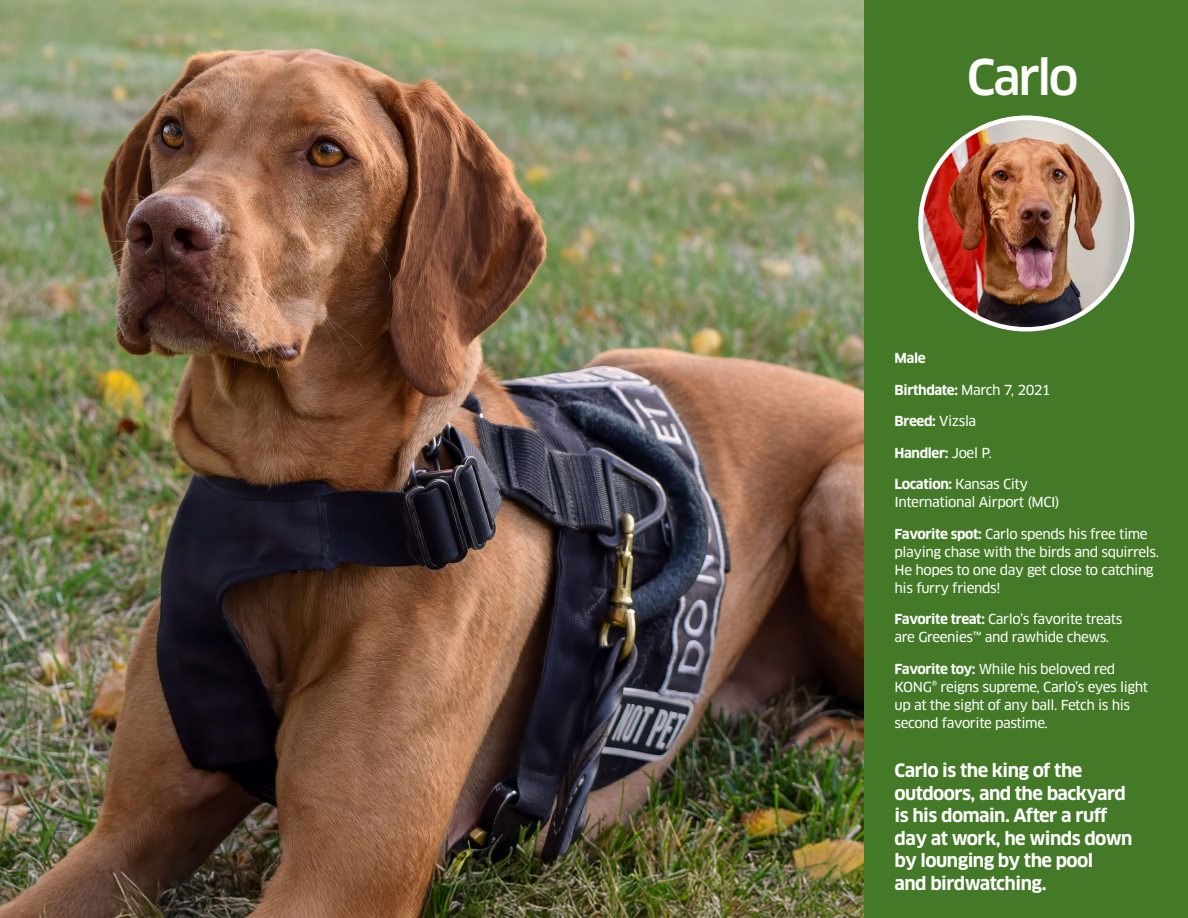
<style>
.page{position:relative;width:1188px;height:918px;background:#fff}
.page>*{position:absolute;margin:0;border:0;box-sizing:border-box;transform-origin:0 0}
.Dog_Name{font:500 48px "Clan OT";letter-spacing:-.055em;color:#fff}
.Dog_Bio_Statement{font:700 18px/22.5px "Clan OT";letter-spacing:-.03em;color:#fff}
.Dog_Bio{font:13.5px/18px "Clan OT News";letter-spacing:-.03em;color:#fff}
.Dog_Bio-2{font:700 13.5px "Clan OT";letter-spacing:-.03em;color:#fff}
.s1{font-family:"Clan OT";font-weight:700}
.s2{font-family:"Clan OT News";font-weight:400}
</style>
<div class="page">
<div style="left:864px;top:0;width:324px;height:918px;background:#447a27"></div>
<img style="left:0;top:0;width:864px;height:918px">
<img style="left:918px;top:116px;width:216px;height:216px;border-radius:108px">
<h2 class="Dog_Name" style="left:967px;top:49px;width:113px">Carlo</h2>
<p class="Dog_Bio-2" style="left:895px;top:350px;width:33px">Male</p>
<p class="Dog_Bio" style="left:895px;top:381px;width:157px"><span class="s1">Birthdate:</span> March 7, 2021</p>
<p class="Dog_Bio-2" style="left:895px;top:413px;width:83px">Breed: <span class="s2">Vizsla</span></p>
<p class="Dog_Bio-2" style="left:895px;top:445px;width:99px">Handler: <span class="s2">Joel P.</span></p>
<p class="Dog_Bio" style="left:895px;top:475px;width:167px"><span class="s1">Location:</span> Kansas City<br>International Airport (MCI)</p>
<p class="Dog_Bio" style="left:895px;top:525px;width:266px"><span class="s1">Favorite spot:</span> Carlo spends his free time playing chase with the birds and squirrels.<br>He hopes to one day get close to catching his furry friends!</p>
<p class="Dog_Bio" style="left:895px;top:610px;width:229px"><span class="s1">Favorite treat:</span> Carlo’s favorite treats are Greenies™ and rawhide chews.</p>
<p class="Dog_Bio" style="left:895px;top:660px;width:255px"><span class="s1">Favorite toy:</span> While his beloved red KONG® reigns supreme, Carlo’s eyes light up at the sight of any ball. Fetch is his second favorite pastime.</p>
<p class="Dog_Bio_Statement" style="left:895px;top:759px;width:239px">Carlo is the king of the outdoors, and the backyard is his domain. After a ruff day at work, he winds down by lounging by the pool<br>and birdwatching.</p>
</div>
